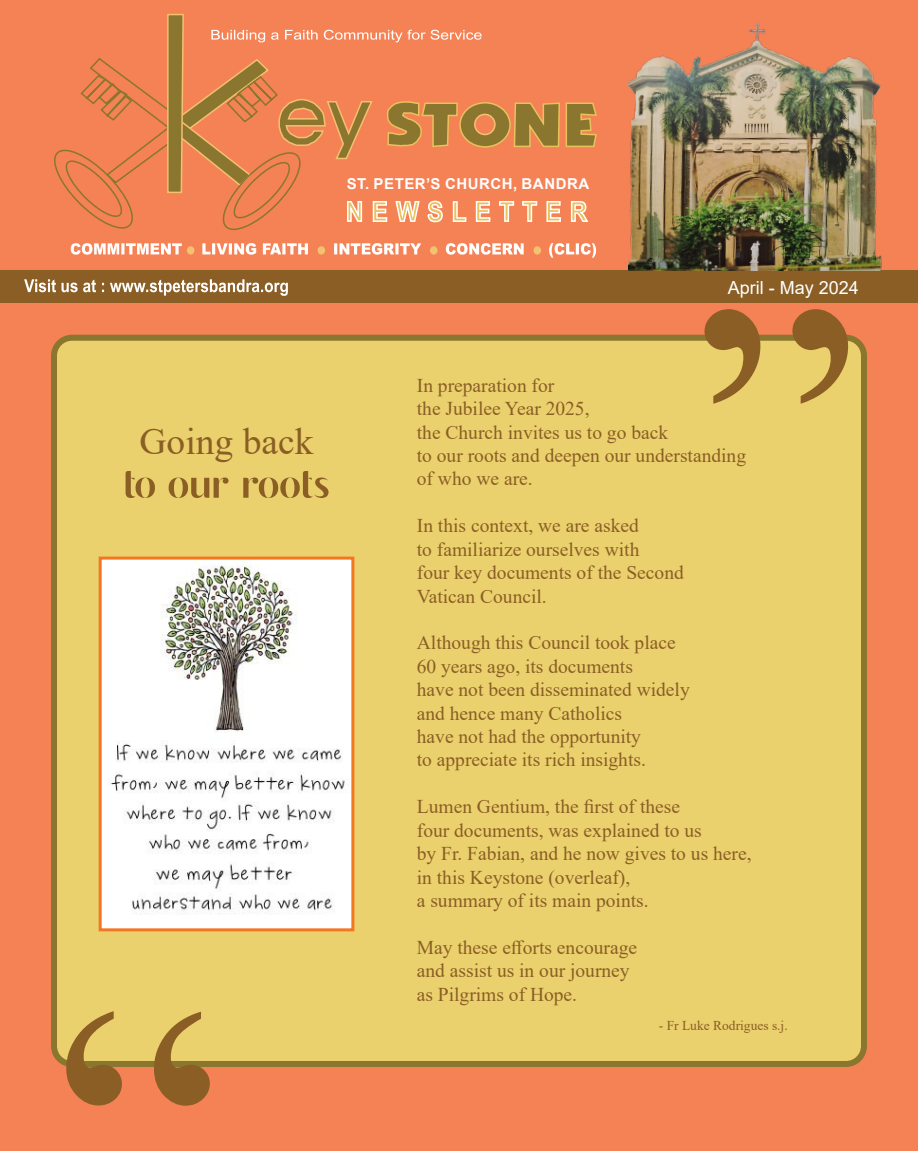
<style>
.page{position:relative;width:918px;height:1151px;background:#fff}
.page>*{position:absolute;margin:0;border:0;box-sizing:border-box;transform-origin:0 0}
.t1{font:375px "Times New Roman";color:#8a5e25}
.t2{font:52.5px "Aesthetic Romance";color:#8a5e25}
.t3{font:37.5px "Times New Roman";color:#8a5e25}
.t4{font:19.5px/23.4px "Times New Roman";color:#8a5e25}
.t5{font:18px "Arial";color:#fff}
.t6{font:700 15px "Arial";letter-spacing:.035em;color:#fff}
.t7{font:13.5px "Times New Roman";color:#8a5e25}
</style>
<div class="page">
<div style="left:0;top:303px;width:918px;height:847px;background:#f58255"></div>
<div style="left:0;top:0;width:918px;height:271px;background:#f58255"></div>
<div style="left:0;top:271px;width:918px;height:32px;background:#8a5e25"></div>
<div style="left:54px;top:338px;width:810px;height:725px;background:#ead16d;border-radius:18px"></div>
<div style="left:51px;top:334px;width:816px;height:732px;border:6px solid #8a762e;border-radius:18px"></div>
<img style="left:103px;top:560px;width:247px;height:367px">
<div style="left:99px;top:556px;width:255px;height:375px;border:3px solid #f47522"></div>
<img style="left:629px;top:23px;width:256px;height:248px">
<svg style="left:24px;top:279px;width:264px;height:17px"></svg>
<svg style="left:54px;top:13px;width:543px;height:218px"></svg>
<svg style="left:71px;top:243px;width:525px;height:15px"></svg>
<div style="left:318px;top:246px;width:7px;height:8px;background:#f3c170;border-radius:50%"></div>
<div style="left:430px;top:246px;width:8px;height:8px;background:#f3c170;border-radius:50%"></div>
<div style="left:534px;top:246px;width:7px;height:8px;background:#f3c170;border-radius:50%"></div>
<p class="t6" style="left:347px;top:173px;width:244px">ST. PETER’S CHURCH, BANDRA</p>
<h3 class="t3" style="left:140px;top:415px;width:175px">Going back</h3>
<h2 class="t2" style="left:123px;top:457px;width:208px">to our roots</h2>
<h1 class="t1" style="left:54px;top:874px;width:168px">“</h1>
<p class="t5" style="left:728px;top:275px;width:133px">April - May 2024</p>
<h1 class="t1" style="left:692px;top:173px;width:168px">”</h1>
<p class="t4" style="left:417px;top:373px;width:331px">In preparation for<br>the Jubilee Year 2025,<br>the Church invites us to go back<br>to our roots and deepen our understanding of who we are.</p>
<p class="t4" style="left:417px;top:513px;width:268px">In this context, we are asked<br>to familiarize ourselves with<br>four key documents of the Second<br>Vatican Council.</p>
<p class="t4" style="left:417px;top:630px;width:274px">Although this Council took place<br>60 years ago, its documents<br>have not been disseminated widely and hence many Catholics<br>have not had the opportunity<br>to appreciate its rich insights.</p>
<p class="t4" style="left:417px;top:794px;width:336px">Lumen Gentium, the first of these<br>four documents, was explained to us<br>by Fr. Fabian, and he now gives to us here, in this Keystone (overleaf),<br>a summary of its main points.</p>
<p class="t4" style="left:417px;top:934px;width:222px">May these efforts encourage and assist us in our journey as Pilgrims of Hope.</p>
<p class="t7" style="left:659px;top:1015px;width:130px">- Fr Luke Rodrigues s.j.</p>
</div>
